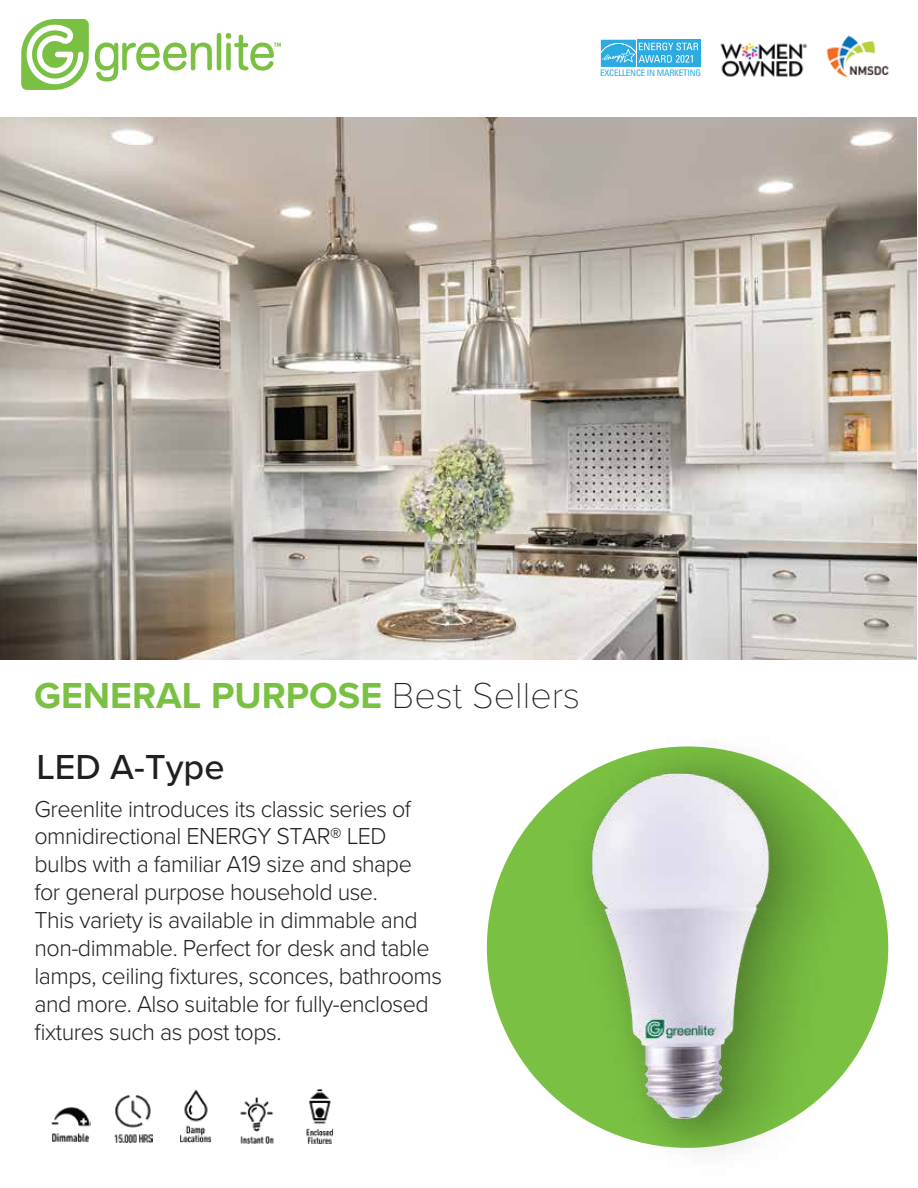
<style>
.page{position:relative;width:918px;height:1188px;background:#fff}
.page>*{position:absolute;margin:0;border:0;box-sizing:border-box;transform-origin:0 0}
.t1{font:700 37.5px "Proxima Nova";color:#7ac143}
.t2{font:500 36px "Proxima Nova";color:#231f20}
.t3{font:300 23.85px/27.9px "Proxima Nova";letter-spacing:-.02em;color:#231f20}
.t4{font:condensed 9px "Univers";letter-spacing:-.025em;color:#2aace2}
.s1{font-family:"Proxima Nova T";font-weight:100;color:#231f20}
</style>
<div class="page">
<hr style="left:217px;top:33px;width:4px;height:37px;background:#7ac143;border-radius:2px">
<svg style="left:226px;top:33px;width:55px;height:38px"></svg>
<svg style="left:21px;top:19px;width:191px;height:71px"></svg>
<img style="left:0;top:118px;width:917px;height:541px">
<img style="left:52px;top:1107px;width:39px;height:35px">
<img style="left:240px;top:1097px;width:34px;height:47px">
<img style="left:180px;top:1090px;width:32px;height:53px">
<img style="left:115px;top:1095px;width:37px;height:48px">
<img style="left:306px;top:1089px;width:27px;height:55px">
<img style="left:826px;top:35px;width:63px;height:43px">
<img style="left:720px;top:42px;width:88px;height:35px">
<img style="left:356px;top:615px;width:561px;height:537px">
<svg style="left:600px;top:39px;width:101px;height:28px;background:#50bae7"></svg>
<p class="t4" style="left:600px;top:68px;width:102px">EXCELLENCE IN MARKETING</p>
<h1 class="t1" style="left:34px;top:668px;width:548px">GENERAL PURPOSE <span class="s1">Best Sellers</span></h1>
<h2 class="t2" style="left:37px;top:740px;width:189px">LED A-Type</h2>
<p class="t3" style="left:34px;top:793px;width:409px">Greenlite introduces its classic series of omnidirectional ENERGY STAR® LED bulbs with a familiar A19 size and shape for general purpose household use.<br>This variety is available in dimmable and non-dimmable. Perfect for desk and table lamps, ceiling fixtures, sconces, bathrooms and more. Also suitable for fully-enclosed fixtures such as post tops.</p>
</div>
